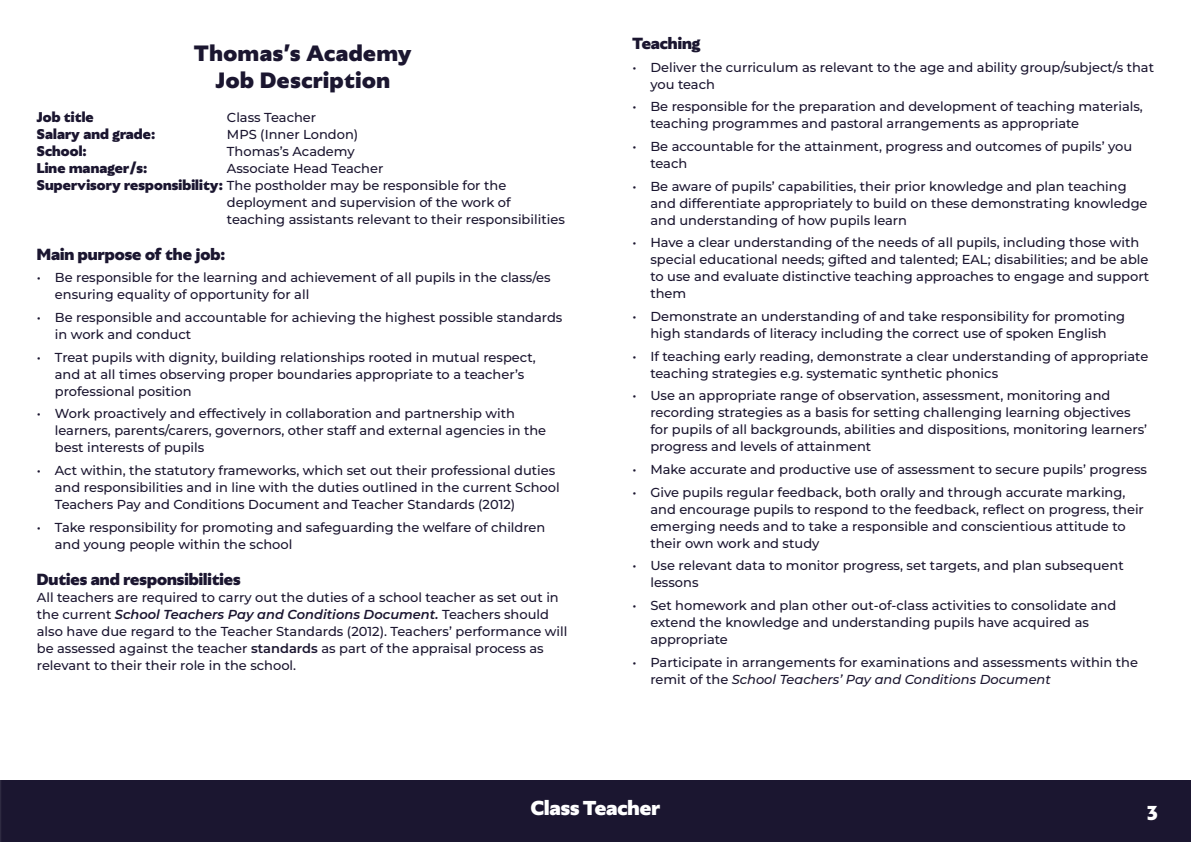
<style>
.page{position:relative;width:1191px;height:842px;background:#fff}
.page>*{position:absolute;margin:0;border:0;box-sizing:border-box;transform-origin:0 0}
.t1{font:700 22px "Gardner Sans";letter-spacing:.03em;color:#1b1630}
.t2{font:700 20px "Gardner Sans";color:#fff}
.Subhead{font:700 16px "Gardner Sans";color:#1b1630}
.blue_main_text{font:700 14px "Gardner Sans";letter-spacing:.01em;color:#1b1630}
.blue_main_text-2{font:500 13px/17px "Montserrat";color:#1b1630}
.s1{font-family:"Gardner Sans";font-weight:700;font-size:14px}
.s2{font-weight:600;font-style:italic}
.s3{font-weight:600}
.s4{font-style:italic}
</style>
<div class="page">
<div style="left:0;top:781px;width:1191px;height:61px;background:#1b1630"></div>
<p class="t1" style="left:194px;top:39px;width:219px">Thomas’s Academy</p>
<p class="t1" style="left:216px;top:66px;width:176px">Job Description</p>
<p class="blue_main_text" style="left:37px;top:108px;width:58px">Job title</p>
<p class="blue_main_text-2" style="left:227px;top:108px;width:91px">Class Teacher</p>
<p class="blue_main_text" style="left:37px;top:125px;width:120px">Salary and grade:</p>
<p class="blue_main_text-2" style="left:227px;top:125px;width:133px">MPS (Inner London)</p>
<p class="blue_main_text" style="left:37px;top:142px;width:51px">School:</p>
<p class="blue_main_text-2" style="left:227px;top:142px;width:129px">Thomas’s Academy</p>
<p class="blue_main_text" style="left:37px;top:159px;width:112px">Line manager/s:</p>
<p class="blue_main_text-2" style="left:227px;top:159px;width:158px">Associate Head Teacher</p>
<p class="blue_main_text-2" style="left:227px;top:176px;width:339px;text-indent:-190px"><span class="s1">Supervisory responsibility:</span> The postholder may be responsible for the deployment and supervision of the work of teaching assistants relevant to their responsibilities</p>
<p class="Subhead" style="left:37px;top:244px;width:190px">Main purpose of the job:</p>
<p class="blue_main_text-2" style="left:55px;top:269px;width:497px;text-indent:-18px">• Be responsible for the learning and achievement of all pupils in the class/es ensuring equality of opportunity for all</p>
<p class="blue_main_text-2" style="left:55px;top:309px;width:509px;text-indent:-18px">• Be responsible and accountable for achieving the highest possible standards in work and conduct</p>
<p class="blue_main_text-2" style="left:55px;top:348px;width:482px;text-indent:-18px">• Treat pupils with dignity, building relationships rooted in mutual respect, and at all times observing proper boundaries appropriate to a teacher’s professional position</p>
<p class="blue_main_text-2" style="left:55px;top:405px;width:493px;text-indent:-18px">• Work proactively and effectively in collaboration and partnership with learners, parents/carers, governors, other staff and external agencies in the best interests of pupils</p>
<p class="blue_main_text-2" style="left:55px;top:462px;width:506px;text-indent:-18px">• Act within, the statutory frameworks, which set out their professional duties and responsibilities and in line with the duties outlined in the current School<br>Teachers Pay and Conditions Document and Teacher Standards (2012)</p>
<p class="blue_main_text-2" style="left:55px;top:518px;width:492px;text-indent:-18px">• Take responsibility for promoting and safeguarding the welfare of children and young people within the school</p>
<p class="Subhead" style="left:37px;top:569px;width:205px">Duties and responsibilities</p>
<p class="blue_main_text-2" style="left:37px;top:589px;width:532px">All teachers are required to carry out the duties of a school teacher as set out in the current <span class="s2">School Teachers Pay and Conditions Document.</span> Teachers should also have due regard to the Teacher Standards (2012). Teachers’ performance will be assessed against the teacher <span class="s3">standards</span> as part of the appraisal process as relevant to their their role in the school.</p>
<p class="Subhead" style="left:632px;top:33px;width:70px">Teaching</p>
<p class="blue_main_text-2" style="left:650px;top:58px;width:505px;text-indent:-18px">• Deliver the curriculum as relevant to the age and ability group/subject/s that you teach</p>
<p class="blue_main_text-2" style="left:650px;top:98px;width:494px;text-indent:-18px">• Be responsible for the preparation and development of teaching materials, teaching programmes and pastoral arrangements as appropriate</p>
<p class="blue_main_text-2" style="left:650px;top:137px;width:483px;text-indent:-18px">• Be accountable for the attainment, progress and outcomes of pupils’ you teach</p>
<p class="blue_main_text-2" style="left:650px;top:177px;width:499px;text-indent:-18px">• Be aware of pupils’ capabilities, their prior knowledge and plan teaching and differentiate appropriately to build on these demonstrating knowledge and understanding of how pupils learn</p>
<p class="blue_main_text-2" style="left:650px;top:234px;width:500px;text-indent:-18px">• Have a clear understanding of the needs of all pupils, including those with special educational needs; gifted and talented; EAL; disabilities; and be able to use and evaluate distinctive teaching approaches to engage and support them</p>
<p class="blue_main_text-2" style="left:632px;top:307px;width:494px;text-align:center">• Demonstrate an understanding of and take responsibility for promoting high standards of literacy including the correct use of spoken English</p>
<p class="blue_main_text-2" style="left:650px;top:347px;width:499px;text-indent:-18px">• If teaching early reading, demonstrate a clear understanding of appropriate teaching strategies e.g. systematic synthetic phonics</p>
<p class="blue_main_text-2" style="left:650px;top:387px;width:498px;text-indent:-18px">• Use an appropriate range of observation, assessment, monitoring and recording strategies as a basis for setting challenging learning objectives for pupils of all backgrounds, abilities and dispositions, monitoring learners’ progress and levels of attainment</p>
<p class="blue_main_text-2" style="left:632px;top:461px;width:516px">• Make accurate and productive use of assessment to secure pupils’ progress</p>
<p class="blue_main_text-2" style="left:650px;top:483px;width:495px;text-indent:-18px">• Give pupils regular feedback, both orally and through accurate marking, and encourage pupils to respond to the feedback, reflect on progress, their emerging needs and to take a responsible and conscientious attitude to their own work and study</p>
<p class="blue_main_text-2" style="left:650px;top:557px;width:475px;text-indent:-18px">• Use relevant data to monitor progress, set targets, and plan subsequent lessons</p>
<p class="blue_main_text-2" style="left:650px;top:597px;width:467px;text-indent:-18px">• Set homework and plan other out-of-class activities to consolidate and extend the knowledge and understanding pupils have acquired as appropriate</p>
<p class="blue_main_text-2" style="left:650px;top:653px;width:489px;text-indent:-18px">• Participate in arrangements for examinations and assessments within the remit of the <span class="s4">School Teachers’ Pay and Conditions Document</span></p>
<h2 class="t2" style="left:531px;top:795px;width:131px">Class Teacher</h2>
<h2 class="t2" style="left:1147px;top:800px;width:12px">3</h2>
</div>
